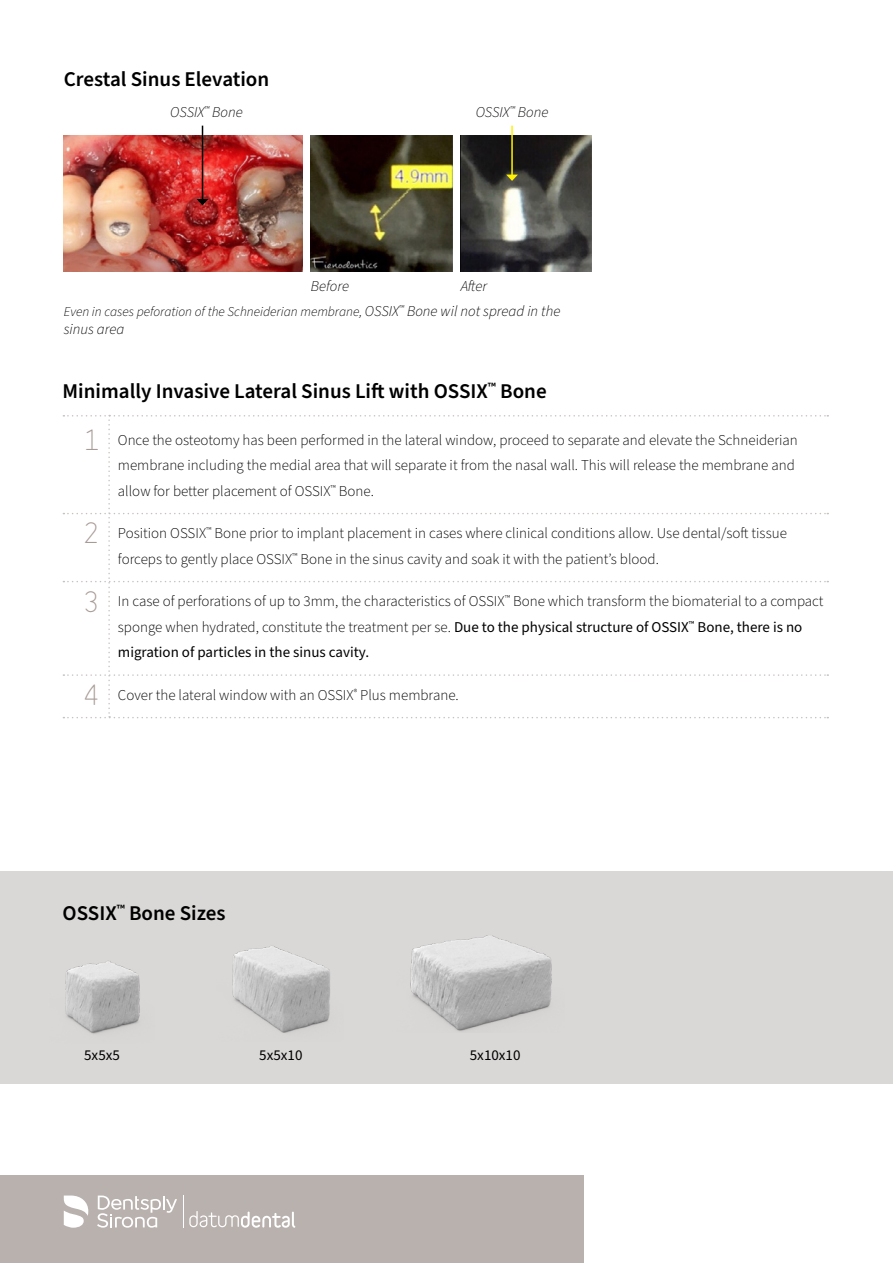
<style>
.page{position:relative;width:893px;height:1263px;background:#fff}
.page>*{position:absolute;margin:0;border:0;box-sizing:border-box;transform-origin:0 0}
.t1{font:27px "Variable";color:#a79b96}
.t2{font:600 21px "Source Sans Pro";color:#000}
.t3{font:300 15px/25.5px "Source Sans Pro";color:#000}
.t4{font:italic 300 15px "Source Sans Pro";color:#000}
.t5{font:15px "Source Sans Pro";color:#000}
.t6{font:italic 300 13.5px "Source Sans Pro";color:#000}
.s1{font-size:15px}
.s2{font-weight:400}
</style>
<div class="page">
<div style="left:0;top:1175px;width:583px;height:88px;background:#b9b1ae"></div>
<div style="left:0;top:871px;width:893px;height:213px;background:#dad8d7"></div>
<img style="left:65px;top:961px;width:75px;height:73px">
<img style="left:232px;top:946px;width:98px;height:87px">
<img style="left:410px;top:935px;width:142px;height:97px">
<svg style="left:63px;top:415px;width:765px;height:303px"></svg>
<img style="left:64px;top:136px;width:238px;height:135px">
<img style="left:461px;top:136px;width:131px;height:135px">
<img style="left:311px;top:136px;width:141px;height:135px">
<hr style="left:202px;top:126px;width:1px;height:74px;background:#000">
<svg style="left:197px;top:199px;width:11px;height:6px"></svg>
<hr style="left:511px;top:126px;width:2px;height:49px;background:#fff200">
<svg style="left:506px;top:175px;width:12px;height:6px"></svg>
<svg style="left:189px;top:1211px;width:106px;height:17px"></svg>
<hr style="left:183px;top:1196px;width:1px;height:32px;background:#fff">
<svg style="left:97px;top:1195px;width:80px;height:33px"></svg>
<svg style="left:64px;top:1195px;width:24px;height:33px"></svg>
<h2 class="t2" style="left:64px;top:65px;width:207px">Crestal Sinus Elevation</h2>
<p class="t4" style="left:170px;top:102px;width:74px">OSSIX<sup>™</sup> Bone</p>
<p class="t4" style="left:476px;top:102px;width:74px">OSSIX<sup>™</sup> Bone</p>
<p class="t4" style="left:311px;top:276px;width:40px">Before</p>
<p class="t4" style="left:461px;top:276px;width:28px">After</p>
<p class="t6" style="left:64px;top:302px;width:498px">Even in cases peforation of the Schneiderian membrane, <span class="s1">OSSIX</span><sup>™</sup> <span class="s1">Bone wil not spread in the</span></p>
<p class="t4" style="left:64px;top:319px;width:62px">sinus area</p>
<h2 class="t2" style="left:63px;top:377px;width:486px">Minimally Invasive Lateral Sinus Lift with OSSIX<sup>™</sup> Bone</h2>
<p class="t3" style="left:118px;top:428px;width:681px">Once the osteotomy has been performed in the lateral window, proceed to separate and elevate the Schneiderian membrane including the medial area that will separate it from the nasal wall. This will release the membrane and allow for better placement of OSSIX<sup>™</sup> Bone.</p>
<p class="t3" style="left:118px;top:521px;width:670px">Position OSSIX<sup>™</sup> Bone prior to implant placement in cases where clinical conditions allow. Use dental/soft tissue forceps to gently place OSSIX<sup>™</sup> Bone in the sinus cavity and soak it with the patient’s blood.</p>
<p class="t3" style="left:118px;top:589px;width:707px">In case of perforations of up to 3mm, the characteristics of OSSIX<sup>™</sup> Bone which transform the biomaterial to a compact sponge when hydrated, constitute the treatment per se. <span class="s2">Due to the physical structure of OSSIX</span><sup>™</sup> <span class="s2">Bone, there is no migration of particles in the sinus cavity.</span></p>
<p class="t3" style="left:118px;top:683px;width:342px">Cover the lateral window with an OSSIX<sup>®</sup> Plus membrane.</p>
<h1 class="t1" style="left:84px;top:429px;width:17px">1</h1>
<h1 class="t1" style="left:84px;top:523px;width:17px">2</h1>
<h1 class="t1" style="left:84px;top:591px;width:17px">3</h1>
<h1 class="t1" style="left:84px;top:684px;width:17px">4</h1>
<h2 class="t2" style="left:63px;top:899px;width:165px">OSSIX<sup>™</sup> Bone Sizes</h2>
<p class="t5" style="left:84px;top:1045px;width:37px">5x5x5</p>
<p class="t5" style="left:259px;top:1045px;width:45px">5x5x10</p>
<p class="t5" style="left:470px;top:1045px;width:52px">5x10x10</p>
</div>
